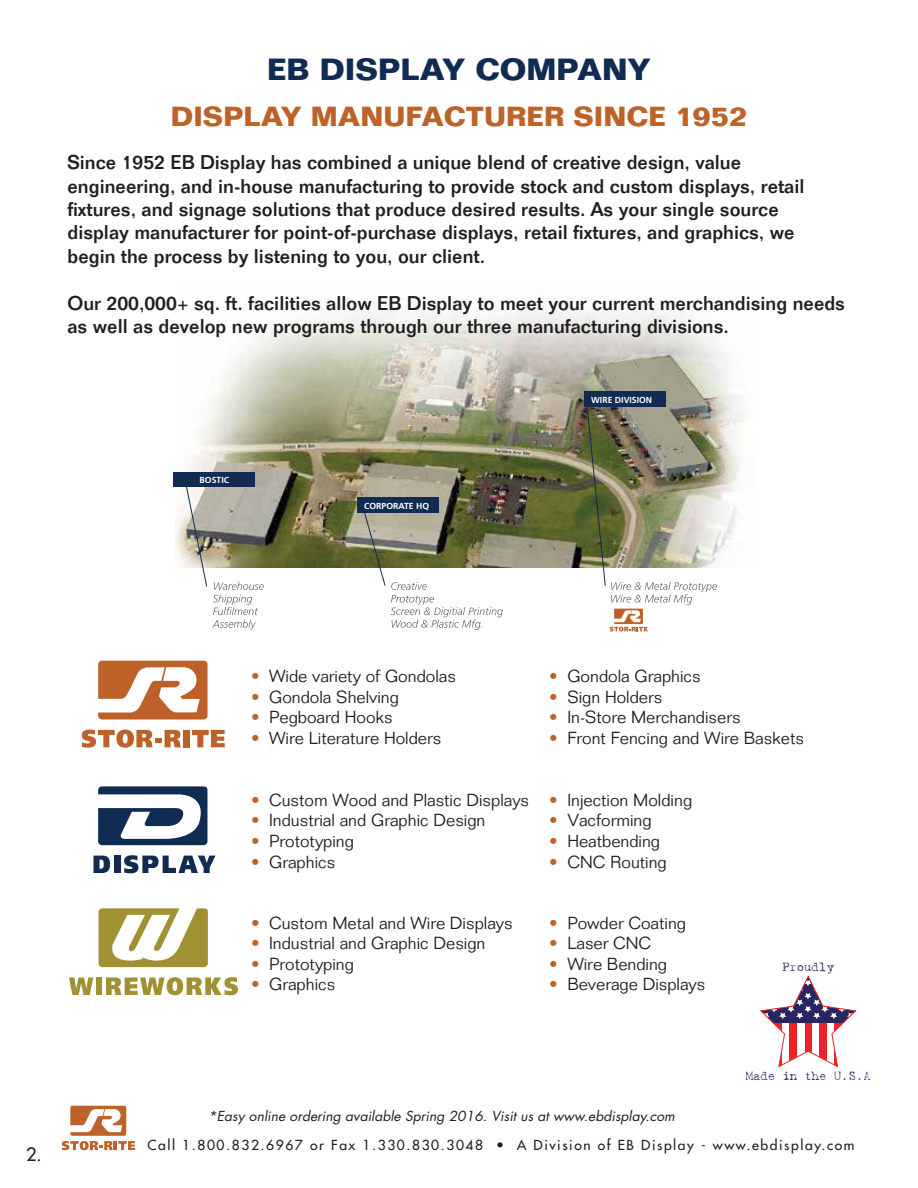
<style>
.page{position:relative;width:918px;height:1188px;background:#fff}
.page>*{position:absolute;margin:0;border:0;box-sizing:border-box;transform-origin:0 0}
.t1{font:700 30px "Folio Std";color:#102c52}
.t2{font:700 27px "Folio Std";color:#bd6228}
.t3{font:500 19.5px/23.4px "Folio Std";color:#231f20}
.t4{font:500 18px "Futura Std";color:#231f20}
.t5{font:300 17.1px "Folio Std";color:#231f20}
.t6{font:500 13.5px "Futura Std";letter-spacing:.11em;color:#231f20}
.t7{font:italic 13.5px "Futura Std";color:#231f20}
.t8{font:12.15px "Nomentype";color:#282560}
.t9{font:700 8.7px "Frutiger";color:#fff}
.s1{color:#bd6228}
</style>
<div class="page">
<img style="left:175px;top:311px;width:570px;height:256px">
<div style="left:357px;top:498px;width:82px;height:15px;background:#102c52"></div>
<div style="left:584px;top:392px;width:82px;height:15px;background:#102c52"></div>
<div style="left:173px;top:473px;width:82px;height:14px;background:#102c52"></div>
<svg style="left:185px;top:482px;width:79px;height:148px"></svg>
<svg style="left:362px;top:506px;width:141px;height:124px"></svg>
<img style="left:586px;top:402px;width:131px;height:229px">
<svg style="left:98px;top:786px;width:110px;height:59px"></svg>
<svg style="left:94px;top:856px;width:16px;height:17px"></svg>
<div style="left:114px;top:856px;width:6px;height:17px;background:#102c52"></div>
<svg style="left:124px;top:855px;width:92px;height:18px"></svg>
<svg style="left:98px;top:908px;width:110px;height:59px"></svg>
<svg style="left:69px;top:977px;width:24px;height:18px"></svg>
<div style="left:96px;top:977px;width:6px;height:18px;background:#a09132"></div>
<svg style="left:106px;top:977px;width:132px;height:18px"></svg>
<svg style="left:98px;top:661px;width:110px;height:58px"></svg>
<svg style="left:82px;top:730px;width:99px;height:18px"></svg>
<div style="left:183px;top:730px;width:6px;height:17px;background:#bd6128"></div>
<svg style="left:192px;top:730px;width:33px;height:17px"></svg>
<svg style="left:62px;top:1106px;width:73px;height:44px"></svg>
<svg style="left:760px;top:976px;width:97px;height:91px"></svg>
<h1 class="t1" style="left:267px;top:51px;width:385px">EB DISPLAY COMPANY</h1>
<h2 class="t2" style="left:171px;top:100px;width:578px">DISPLAY MANUFACTURER SINCE 1952</h2>
<p class="t3" style="left:68px;top:151px;width:739px">Since 1952 EB Display has combined a unique blend of creative design, value engineering, and in-house manufacturing to provide stock and custom displays, retail fixtures, and signage solutions that produce desired results. As your single source display manufacturer for point-of-purchase displays, retail fixtures, and graphics, we begin the process by listening to you, our client.</p>
<p class="t3" style="left:68px;top:291px;width:779px">Our 200,000+ sq. ft. facilities allow EB Display to meet your current merchandising needs as well as develop new programs through our three manufacturing divisions.</p>
<p class="t9" style="left:200px;top:475px;width:31px">BOSTIC</p>
<p class="t9" style="left:364px;top:501px;width:67px">CORPORATE HQ</p>
<p class="t9" style="left:591px;top:394px;width:63px">WIRE DIVISION</p>
<p class="t4" style="left:26px;top:1143px;width:17px">2.</p>
<p class="t5" style="left:251px;top:666px;width:206px"><span class="s1">•</span> Wide variety of Gondolas</p>
<p class="t5" style="left:251px;top:686px;width:149px"><span class="s1">•</span> Gondola Shelving</p>
<p class="t5" style="left:251px;top:707px;width:143px"><span class="s1">•</span> Pegboard Hooks</p>
<p class="t5" style="left:251px;top:728px;width:192px"><span class="s1">•</span> Wire Literature Holders</p>
<p class="t5" style="left:251px;top:790px;width:280px"><span class="s1">•</span> Custom Wood and Plastic Displays</p>
<p class="t5" style="left:251px;top:810px;width:236px"><span class="s1">•</span> Industrial and Graphic Design</p>
<p class="t5" style="left:251px;top:831px;width:104px"><span class="s1">•</span> Prototyping</p>
<p class="t5" style="left:251px;top:851px;width:86px"><span class="s1">•</span> Graphics</p>
<p class="t5" style="left:251px;top:913px;width:263px"><span class="s1">•</span> Custom Metal and Wire Displays</p>
<p class="t5" style="left:251px;top:933px;width:236px"><span class="s1">•</span> Industrial and Graphic Design</p>
<p class="t5" style="left:251px;top:954px;width:104px"><span class="s1">•</span> Prototyping</p>
<p class="t5" style="left:251px;top:974px;width:86px"><span class="s1">•</span> Graphics</p>
<p class="t5" style="left:549px;top:666px;width:153px"><span class="s1">•</span> Gondola Graphics</p>
<p class="t5" style="left:549px;top:686px;width:115px"><span class="s1">•</span> Sign Holders</p>
<p class="t5" style="left:549px;top:707px;width:193px"><span class="s1">•</span> In-Store Merchandisers</p>
<p class="t5" style="left:549px;top:728px;width:256px"><span class="s1">•</span> Front Fencing and Wire Baskets</p>
<p class="t5" style="left:549px;top:790px;width:144px"><span class="s1">•</span> Injection Molding</p>
<p class="t5" style="left:549px;top:810px;width:104px"><span class="s1">•</span> Vacforming</p>
<p class="t5" style="left:549px;top:831px;width:112px"><span class="s1">•</span> Heatbending</p>
<p class="t5" style="left:549px;top:851px;width:119px"><span class="s1">•</span> CNC Routing</p>
<p class="t5" style="left:549px;top:913px;width:138px"><span class="s1">•</span> Powder Coating</p>
<p class="t5" style="left:549px;top:933px;width:103px"><span class="s1">•</span> Laser CNC</p>
<p class="t5" style="left:549px;top:954px;width:119px"><span class="s1">•</span> Wire Bending</p>
<p class="t5" style="left:549px;top:974px;width:158px"><span class="s1">•</span> Beverage Displays</p>
<p class="t8" style="left:782px;top:962px;width:54px">Proudly</p>
<p class="t8" style="left:746px;top:1071px;width:127px">Made in the U.S.A</p>
<p class="t7" style="left:209px;top:1107px;width:468px">*Easy online ordering available Spring 2016. Visit us at www.ebdisplay.com</p>
<p class="t6" style="left:147px;top:1137px;width:709px">Call 1.800.832.6967 or Fax 1.330.830.3048 • A Division of EB Display - www.ebdisplay.com</p>
</div>
